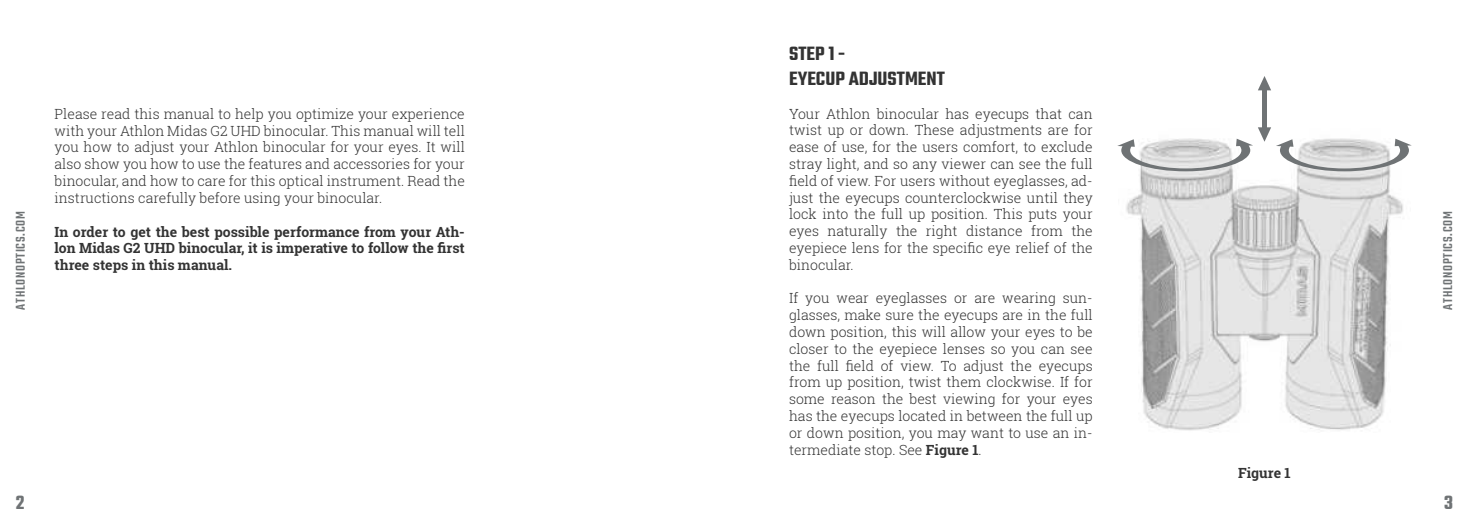
<style>
.page{position:relative;width:1469px;height:521px;background:#fff}
.page>*{position:absolute;margin:0;border:0;box-sizing:border-box;transform-origin:0 0}
.t1{font:600 21px/25.2px "Teko";color:#333}
.t2{font:600 21px "Teko";color:#6f7375}
.t3{font:300 14px/16.8px "Roboto Slab";color:#333;text-align:justify}
.t4{font:700 14px/16.8px "Roboto Slab";color:#333;text-align:justify}
.t5{font:500 14px "Teko";letter-spacing:.05em;color:#6f7375}
.s1{font-weight:700}
</style>
<div class="page">
<img style="left:1126px;top:171px;width:277px;height:260px">
<hr style="left:1262px;top:88px;width:4px;height:42px;background:#6f7375">
<svg style="left:1258px;top:76px;width:13px;height:14px"></svg>
<svg style="left:1117px;top:127px;width:294px;height:44px"></svg>
<h1 class="t1" style="left:789px;top:40px;width:157px">STEP 1 -<br>EYECUP ADJUSTMENT</h1>
<p class="t3" style="left:789px;top:106px;width:305px">Your Athlon binocular has eyecups that can twist up or down. These adjustments are for ease of use, for the users comfort, to exclude stray light, and so any viewer can see the full field of view. For users without eyeglasses, ad&shy;just the eyecups counterclockwise until they lock into the full up position. This puts your eyes naturally the right distance from the eyepiece lens for the specific eye relief of the binocular.</p>
<p class="t3" style="left:789px;top:291px;width:305px">If you wear eyeglasses or are wearing sun&shy;glasses, make sure the eyecups are in the full down position, this will allow your eyes to be closer to the eyepiece lenses so you can see the full field of view. To adjust the eyecups from up position, twist them clockwise. If for some reason the best viewing for your eyes has the eyecups located in between the full up or down position, you may want to use an in&shy;termediate stop. See <span class="s1">Figure 1</span>.</p>
<p class="t3" style="left:55px;top:106px;width:412px">Please read this manual to help you optimize your experience with your Athlon Midas G2 UHD binocular. This manual will tell you how to adjust your Athlon binocular for your eyes. It will also show you how to use the features and accessories for your binocular, and how to care for this optical instrument. Read the instructions carefully before using your binocular.</p>
<p class="t4" style="left:55px;top:224px;width:412px">In order to get the best possible performance from your Ath&shy;lon Midas G2 UHD binocular, it is imperative to follow the first three steps in this manual.</p>
<p class="t5" style="left:12px;top:309px;width:100px;rotate:-90deg">ATHLONOPTICS.COM</p>
<p class="t5" style="left:1439px;top:309px;width:100px;rotate:-90deg">ATHLONOPTICS.COM</p>
<p class="t4" style="left:1237px;top:465px;width:54px">Figure 1</p>
<h1 class="t2" style="left:16px;top:492px;width:10px">2</h1>
<h1 class="t2" style="left:1444px;top:492px;width:11px">3</h1>
</div>
